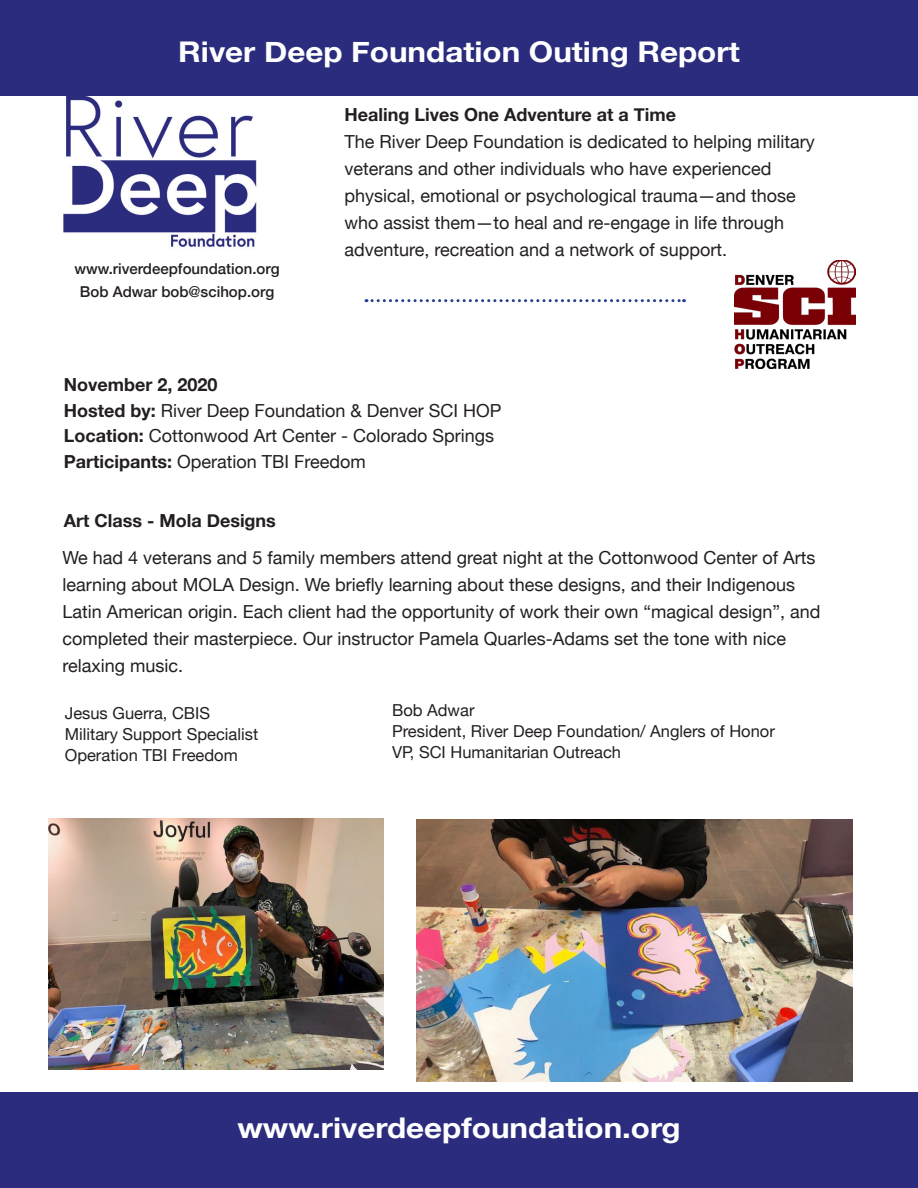
<style>
.page{position:relative;width:918px;height:1188px;background:#fff}
.page>*{position:absolute;margin:0;border:0;box-sizing:border-box;transform-origin:0 0}
.t1{font:700 28.5px "Helvetica Neue";color:#fff;scale:1.1 1}
.t2{font:18px/27px "Helvetica Neue";color:#231f20}
.t3{font:700 18px "Helvetica Neue";color:#231f20}
.t4{font:16.5px/21px "Helvetica Neue";color:#231f20}
.t5{font:500 15px "Helvetica Neue";color:#231f20}
.s1{font-weight:700}
</style>
<div class="page">
<div style="left:0;top:1093px;width:918px;height:95px;background:#2b2c7d"></div>
<div style="left:0;top:0;width:918px;height:95px;background:#2b2c7d"></div>
<img style="left:63px;top:97px;width:194px;height:150px">
<img style="left:734px;top:260px;width:121px;height:108px">
<svg style="left:366px;top:299px;width:319px;height:3px"></svg>
<img style="left:49px;top:819px;width:334px;height:250px">
<img style="left:417px;top:820px;width:435px;height:261px">
<p class="t1" style="left:178px;top:30px;width:512px">River Deep Foundation Outing Report</p>
<p class="t5" style="left:75px;top:257px;width:207px">www.riverdeepfoundation.org</p>
<p class="t5" style="left:80px;top:280px;width:196px">Bob Adwar bob@scihop.org</p>
<p class="t3" style="left:345px;top:101px;width:333px">Healing Lives One Adventure at a Time</p>
<p class="t2" style="left:345px;top:129px;width:472px">The River Deep Foundation is dedicated to helping military veterans and other individuals who have experienced physical, emotional or psychological trauma—and those who assist them—to heal and re-engage in life through adventure, recreation and a network of support.</p>
<p class="t3" style="left:64px;top:371px;width:155px">November 2, 2020</p>
<p class="t2" style="left:64px;top:398px;width:439px"><span class="s1">Hosted by:</span> River Deep Foundation &amp; Denver SCI HOP</p>
<p class="t2" style="left:64px;top:423px;width:432px"><span class="s1">Location:</span> Cottonwood Art Center - Colorado Springs</p>
<p class="t2" style="left:64px;top:449px;width:304px"><span class="s1">Participants:</span> Operation TBI Freedom</p>
<p class="t3" style="left:64px;top:506px;width:214px">Art Class - Mola Designs</p>
<p class="t2" style="left:63px;top:545px;width:759px">We had 4 veterans and 5 family members attend great night at the Cottonwood Center of Arts learning about MOLA Design. We briefly learning about these designs, and their Indigenous Latin American origin. Each client had the opportunity of work their own “magical design”, and completed their masterpiece. Our instructor Pamela Quarles-Adams set the tone with nice relaxing music.</p>
<p class="t4" style="left:65px;top:704px;width:147px">Jesus Guerra, CBIS</p>
<p class="t4" style="left:65px;top:725px;width:195px">Military Support Specialist</p>
<p class="t4" style="left:65px;top:746px;width:174px">Operation TBI Freedom</p>
<p class="t4" style="left:392px;top:700px;width:384px">Bob Adwar<br>President, River Deep Foundation/ Anglers of Honor</p>
<p class="t4" style="left:392px;top:742px;width:231px">VP, SCI Humanitarian Outreach</p>
<p class="t1" style="left:237px;top:1106px;width:404px">www.riverdeepfoundation.org</p>
</div>
